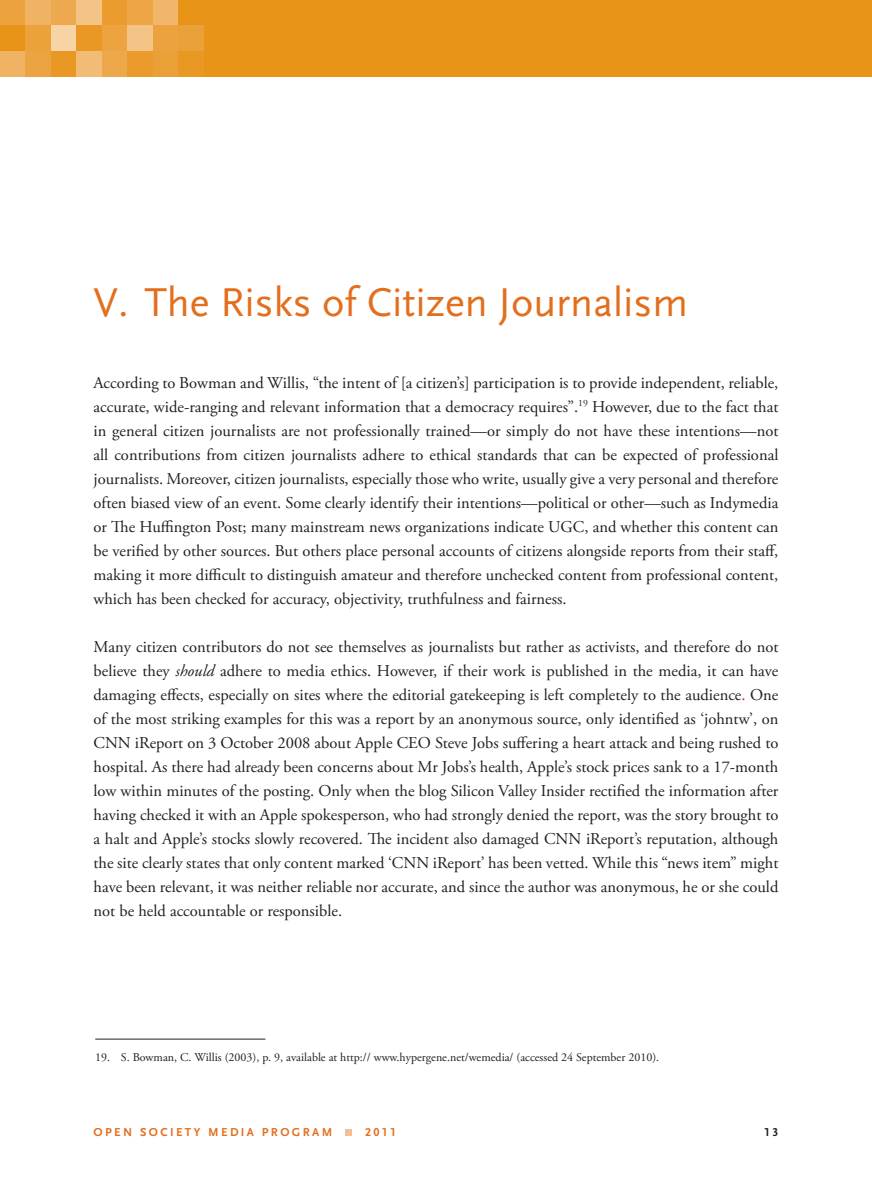
<style>
.page{position:relative;width:872px;height:1191px;background:#fff}
.page>*{position:absolute;margin:0;border:0;box-sizing:border-box;transform-origin:0 0}
.t1{font:42px "Scala Sans";color:#e36f1e}
.t2{font:16.5px/24px "Adobe Garamond Pro";color:#231f20;text-align:justify}
.t3{font:12px "Adobe Garamond Pro";color:#231f20}
.t4{font:700 12px "Scala Sans LF";letter-spacing:.2em;color:#e36f1e}
.t5{font:700 12px "Scala Sans LF";color:#231f20}
.s1{font-style:italic}
.s2{color:#bf2026}
</style>
<div class="page">
<div style="left:345px;top:1129px;width:7px;height:7px;background:#f4be95"></div>
<div style="left:0;top:0;width:872px;height:77px;background:#e89419"></div>
<div style="left:0;top:0;width:25px;height:25px;background:#eca23e"></div>
<div style="left:0;top:51px;width:25px;height:26px;background:#f0b364"></div>
<div style="left:25px;top:0;width:26px;height:25px;background:#f0b364"></div>
<div style="left:25px;top:25px;width:26px;height:26px;background:#eba23b"></div>
<div style="left:25px;top:51px;width:26px;height:26px;background:#eca443"></div>
<div style="left:51px;top:0;width:25px;height:25px;background:#eda94e"></div>
<div style="left:51px;top:25px;width:25px;height:26px;background:#f7d4a6"></div>
<div style="left:51px;top:51px;width:25px;height:26px;background:#e99824"></div>
<div style="left:76px;top:0;width:26px;height:25px;background:#f3c486"></div>
<div style="left:76px;top:25px;width:26px;height:26px;background:#e99824"></div>
<div style="left:76px;top:51px;width:26px;height:26px;background:#f2bc76"></div>
<div style="left:102px;top:0;width:25px;height:25px;background:#ea9c2e"></div>
<div style="left:102px;top:25px;width:25px;height:26px;background:#eca340"></div>
<div style="left:102px;top:51px;width:25px;height:26px;background:#eda84c"></div>
<div style="left:127px;top:0;width:26px;height:25px;background:#eda545"></div>
<div style="left:127px;top:25px;width:26px;height:26px;background:#f3c486"></div>
<div style="left:127px;top:51px;width:26px;height:26px;background:#ea9b2b"></div>
<div style="left:153px;top:0;width:25px;height:25px;background:#f1b66b"></div>
<div style="left:153px;top:25px;width:25px;height:26px;background:#eca23e"></div>
<div style="left:153px;top:51px;width:25px;height:26px;background:#ea9f37"></div>
<div style="left:178px;top:25px;width:26px;height:26px;background:#eba13a"></div>
<div style="left:178px;top:51px;width:26px;height:26px;background:#e99824"></div>
<hr style="left:95px;top:1038px;width:170px;height:1px;background:#231f20">
<h1 class="t1" style="left:94px;top:280px;width:596px">V. The Risks of Citizen Journalism</h1>
<p class="t2" style="left:94px;top:372px;width:686px">According to Bowman and Willis, “the intent of [a citizen’s] participation is to provide independent, reliable, accurate, wide-ranging and relevant information that a democracy requires”.<sup>19</sup> However, due to the fact that in general citizen journalists are not professionally trained—or simply do not have these intentions—not all contributions from citizen journalists adhere to ethical standards that can be expected of professional journalists. Moreover, citizen journalists, especially those who write, usually give a very personal and therefore often biased view of an event. Some clearly identify their intentions—political or other—such as Indymedia or The Huffington Post; many mainstream news organizations indicate UGC, and whether this content can be verified by other sources. But others place personal accounts of citizens alongside reports from their staff, making it more difficult to distinguish amateur and therefore unchecked content from professional content, which has been checked for accuracy, objectivity, truthfulness and fairness.</p>
<p class="t2" style="left:94px;top:636px;width:686px">Many citizen contributors do not see themselves as journalists but rather as activists, and therefore do not believe they <span class="s1">should</span> adhere to media ethics. However, if their work is published in the media, it can have damaging effects, especially on sites where the editorial gatekeeping is left completely to the audience<span class="s2">.</span> One of the most striking examples for this was a report by an anonymous source, only identified as ‘johntw’, on CNN iReport on 3 October 2008 about Apple CEO Steve Jobs suffering a heart attack and being rushed to hospital. As there had already been concerns about Mr Jobs’s health, Apple’s stock prices sank to a 17-month low within minutes of the posting. Only when the blog Silicon Valley Insider rectified the information after having checked it with an Apple spokesperson, who had strongly denied the report, was the story brought to a halt and Apple’s stocks slowly recovered. The incident also damaged CNN iReport’s reputation, although the site clearly states that only content marked ‘CNN iReport’ has been vetted. While this “news item” might have been relevant, it was neither reliable nor accurate, and since the author was anonymous, he or she could not be held accountable or responsible.</p>
<p class="t3" style="left:95px;top:1052px;width:565px">19. S. Bowman, C. Willis (2003), p. 9, available at http:// www.hypergene.net/wemedia/ (accessed 24 September 2010).</p>
<p class="t4" style="left:94px;top:1127px;width:240px">OPEN SOCIETY MEDIA PROGRAM</p>
<p class="t4" style="left:365px;top:1127px;width:33px">2011</p>
<p class="t5" style="left:764px;top:1127px;width:16px">13</p>
</div>
